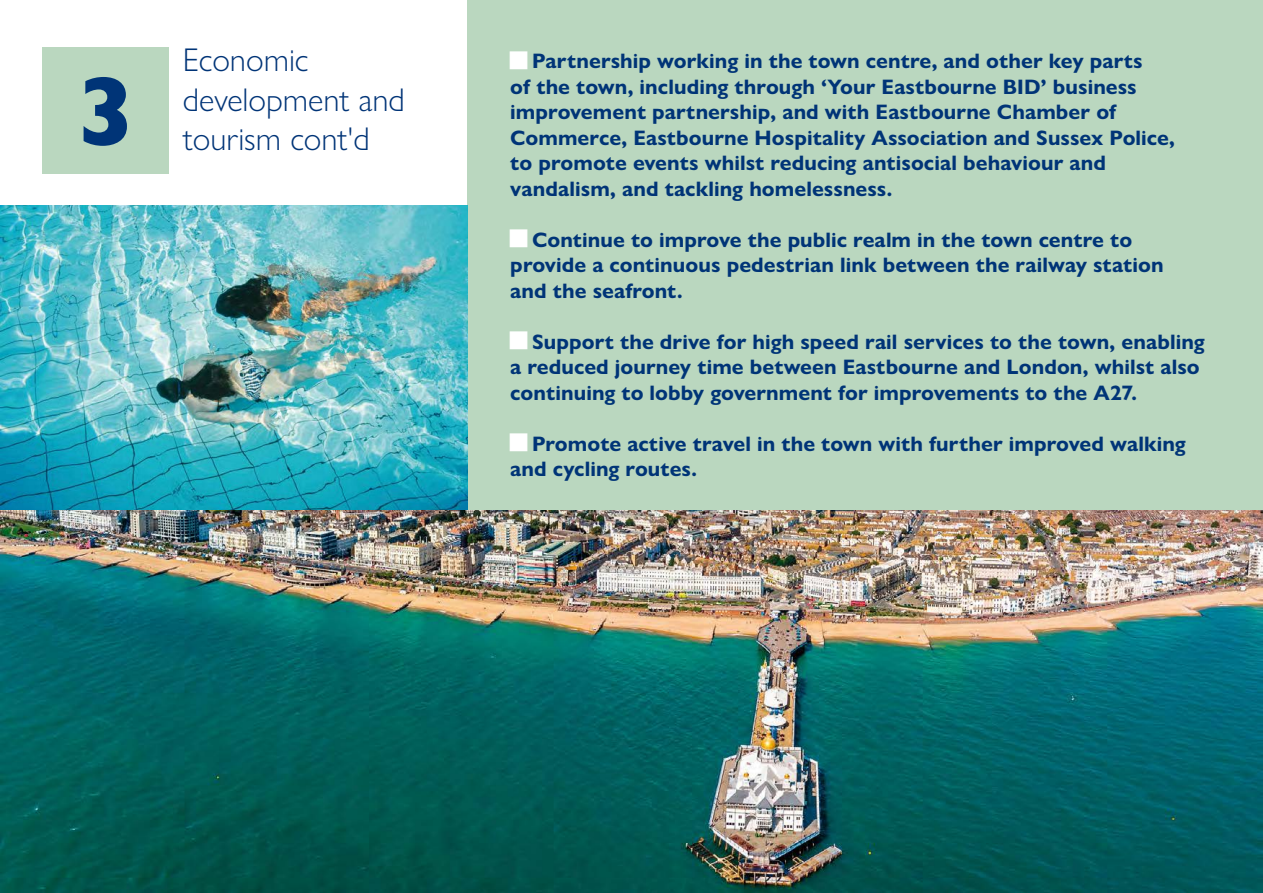
<style>
.page{position:relative;width:1263px;height:893px;background:#fff}
.page>*{position:absolute;margin:0;border:0;box-sizing:border-box;transform-origin:0 0}
.t1{font:800 98.4px "Gill Sans Nova";color:#003477}
.t2{font:300 33px/39.6px "Gill Sans Nova";color:#003477}
.t3{font:700 21px/25.5px "Gill Sans Nova";letter-spacing:.005em;color:#003477}
</style>
<div class="page">
<div style="left:468px;top:0;width:795px;height:521px;background:#bad7bf"></div>
<div style="left:43px;top:47px;width:126px;height:126px;background:#bad7bf"></div>
<img style="left:0;top:205px;width:468px;height:305px">
<img style="left:0;top:510px;width:1263px;height:383px">
<h1 class="t1" style="left:76px;top:50px;width:60px">3</h1>
<h2 class="t2" style="left:183px;top:40px;width:224px">Economic development and tourism cont'd</h2>
<p class="t3" style="left:510px;top:48px;width:666px;text-indent:22px">Partnership working in the town centre, and other key parts<br>of the town, including through ‘Your Eastbourne BID’ business improvement partnership, and with Eastbourne Chamber of Commerce, Eastbourne Hospitality Association and Sussex Police, to promote events whilst reducing antisocial behaviour and vandalism, and tackling homelessness.</p>
<p class="t3" style="left:510px;top:227px;width:655px;text-indent:22px">Continue to improve the public realm in the town centre to provide a continuous pedestrian link between the railway station and the seafront.</p>
<p class="t3" style="left:510px;top:329px;width:696px;text-indent:22px">Support the drive for high speed rail services to the town, enabling a reduced journey time between Eastbourne and London, whilst also continuing to lobby government for improvements to the A27.</p>
<p class="t3" style="left:510px;top:431px;width:677px;text-indent:22px">Promote active travel in the town with further improved walking and cycling routes.</p>
</div>
